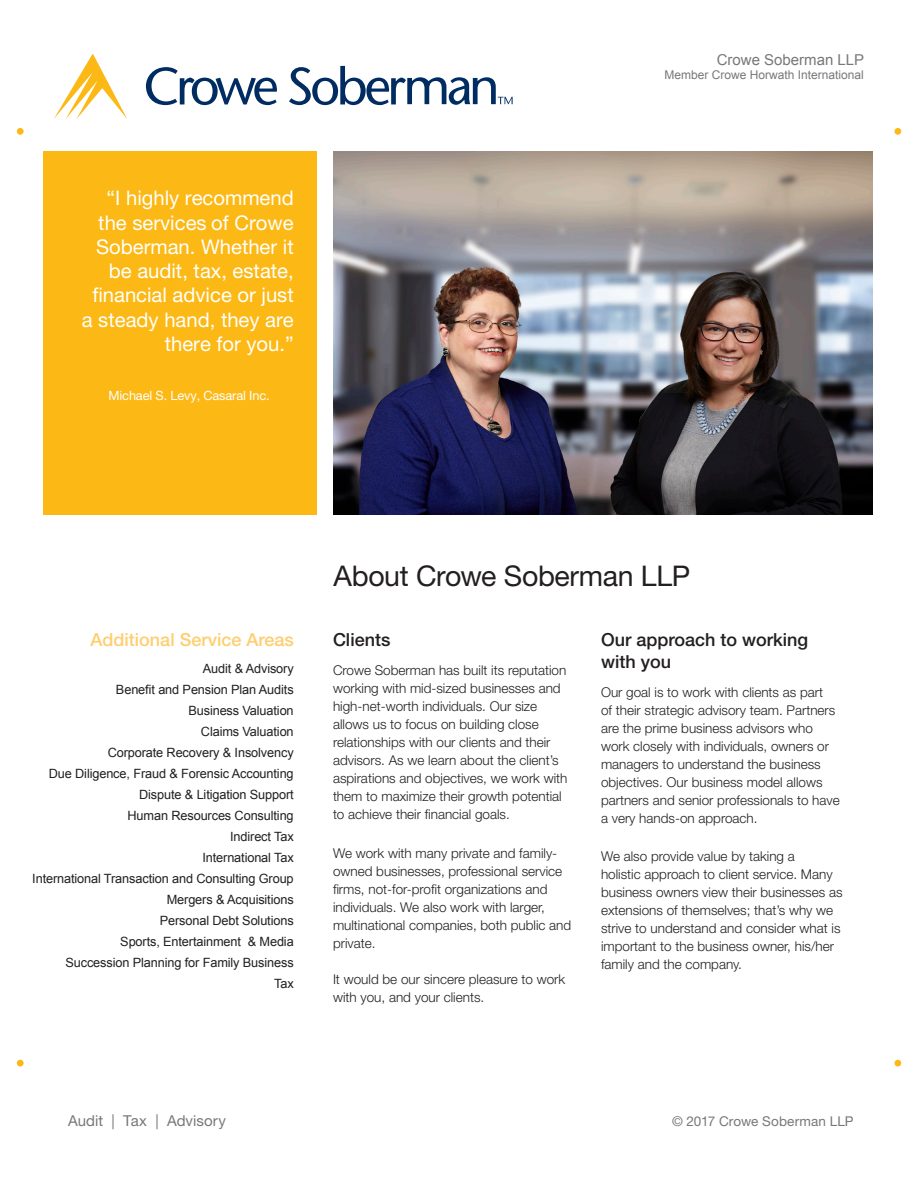
<style>
.page{position:relative;width:918px;height:1188px;background:#fff}
.page>*{position:absolute;margin:0;border:0;box-sizing:border-box;transform-origin:0 0}
.Heading_2{font:28.5px "Helvetica Neue LT Pro";letter-spacing:-.015em;color:#231f20}
.t1{font:20.25px/24.3px "Helvetica Neue LT Pro";color:#fff;text-align:center}
.Subhead{font:500 18px/21.6px "Helvetica Neue LT Pro";color:#231f20}
.Subhead-2{font:500 18px "Helvetica Neue LT Pro";color:#fece70}
.t2{font:15px "Helvetica Neue LT Pro";letter-spacing:.005em;color:#76787b}
.t3{font:15px "Arial";color:#76787b}
.Subhead-3{font:300 13.5px/18px "Helvetica Neue LT Pro";color:#231f20}
.t4{font:13.5px "Helvetica Neue LT Pro";letter-spacing:.01em;color:#76787b}
.t5{font:12.75px/21px "Arial";letter-spacing:-.01em;color:#231f20;text-align:right}
.t6{font:12.75px "Helvetica Neue LT Pro";letter-spacing:-.01em;color:#fff}
.t7{font:12px "Arial";color:#76787b}
</style>
<div class="page">
<div style="left:17px;top:1060px;width:7px;height:6px;background:#fcb814;border-radius:50%"></div>
<div style="left:894px;top:1060px;width:7px;height:6px;background:#fcb814;border-radius:50%"></div>
<div style="left:17px;top:128px;width:7px;height:7px;background:#fcb814;border-radius:50%"></div>
<div style="left:894px;top:128px;width:7px;height:7px;background:#fcb814;border-radius:50%"></div>
<svg style="left:146px;top:66px;width:367px;height:39px"></svg>
<svg style="left:54px;top:54px;width:73px;height:65px"></svg>
<div style="left:43px;top:151px;width:274px;height:364px;background:#fcb814"></div>
<img style="left:333px;top:151px;width:539px;height:364px">
<p class="t1" style="left:98px;top:186px;width:197px">“I highly recommend the services of Crowe</p>
<p class="t1" style="left:82px;top:234px;width:213px;text-align:right">Soberman. Whether it be audit, tax, estate, financial advice or just a steady hand, they are there for you.”</p>
<p class="t6" style="left:109px;top:387px;width:163px">Michael S. Levy, Casaral Inc.</p>
<p class="t3" style="left:717px;top:50px;width:149px">Crowe Soberman LLP</p>
<p class="t7" style="left:665px;top:67px;width:201px">Member Crowe Horwath International</p>
<p class="Subhead-2" style="left:91px;top:629px;width:205px">Additional Service Areas</p>
<p class="t5" style="left:116px;top:658px;width:179px">Audit &amp; Advisory<br>Benefit and Pension Plan Audits</p>
<p class="t5" style="left:49px;top:700px;width:246px">Business Valuation<br>Claims Valuation<br>Corporate Recovery &amp; Insolvency<br>Due Diligence, Fraud &amp; Forensic Accounting</p>
<p class="t5" style="left:128px;top:784px;width:168px">Dispute &amp; Litigation Support<br>Human Resources Consulting</p>
<p class="t5" style="left:230px;top:826px;width:65px">Indirect Tax</p>
<p class="t5" style="left:202px;top:847px;width:93px">International Tax</p>
<p class="t5" style="left:32px;top:868px;width:263px">International Transaction and Consulting Group<br>Mergers &amp; Acquisitions</p>
<p class="t5" style="left:120px;top:910px;width:175px">Personal Debt Solutions<br>Sports, Entertainment &amp; Media</p>
<p class="t5" style="left:65px;top:952px;width:230px">Succession Planning for Family Business</p>
<p class="t5" style="left:274px;top:973px;width:21px">Tax</p>
<p class="Heading_2" style="left:333px;top:559px;width:358px">About Crowe Soberman LLP</p>
<p class="Subhead" style="left:333px;top:629px;width:59px">Clients</p>
<p class="Subhead-3" style="left:333px;top:661px;width:236px">Crowe Soberman has built its reputation working with mid-sized businesses and high-net-worth individuals. Our size allows us to focus on building close relationships with our clients and their advisors. As we learn about the client’s aspirations and objectives, we work with them to maximize their growth potential to achieve their financial goals.</p>
<p class="Subhead-3" style="left:333px;top:844px;width:240px">We work with many private and family&shy;owned businesses, professional service firms, not-for-profit organizations and individuals. We also work with larger, multinational companies, both public and private.</p>
<p class="Subhead-3" style="left:333px;top:970px;width:234px">It would be our sincere pleasure to work with you, and your clients.</p>
<p class="Subhead" style="left:601px;top:629px;width:209px">Our approach to working with you</p>
<p class="Subhead-3" style="left:601px;top:682px;width:240px">Our goal is to work with clients as part<br>of their strategic advisory team. Partners are the prime business advisors who work closely with individuals, owners or managers to understand the business objectives. Our business model allows partners and senior professionals to have a very hands-on approach.</p>
<p class="Subhead-3" style="left:601px;top:847px;width:243px">We also provide value by taking a<br>holistic approach to client service. Many business owners view their businesses as extensions of themselves; that’s why we strive to understand and consider what is important to the business owner, his/her family and the company.</p>
<p class="t2" style="left:68px;top:1112px;width:159px">Audit | Tax | Advisory</p>
<p class="t4" style="left:672px;top:1113px;width:183px">© 2017 Crowe Soberman LLP</p>
</div>
